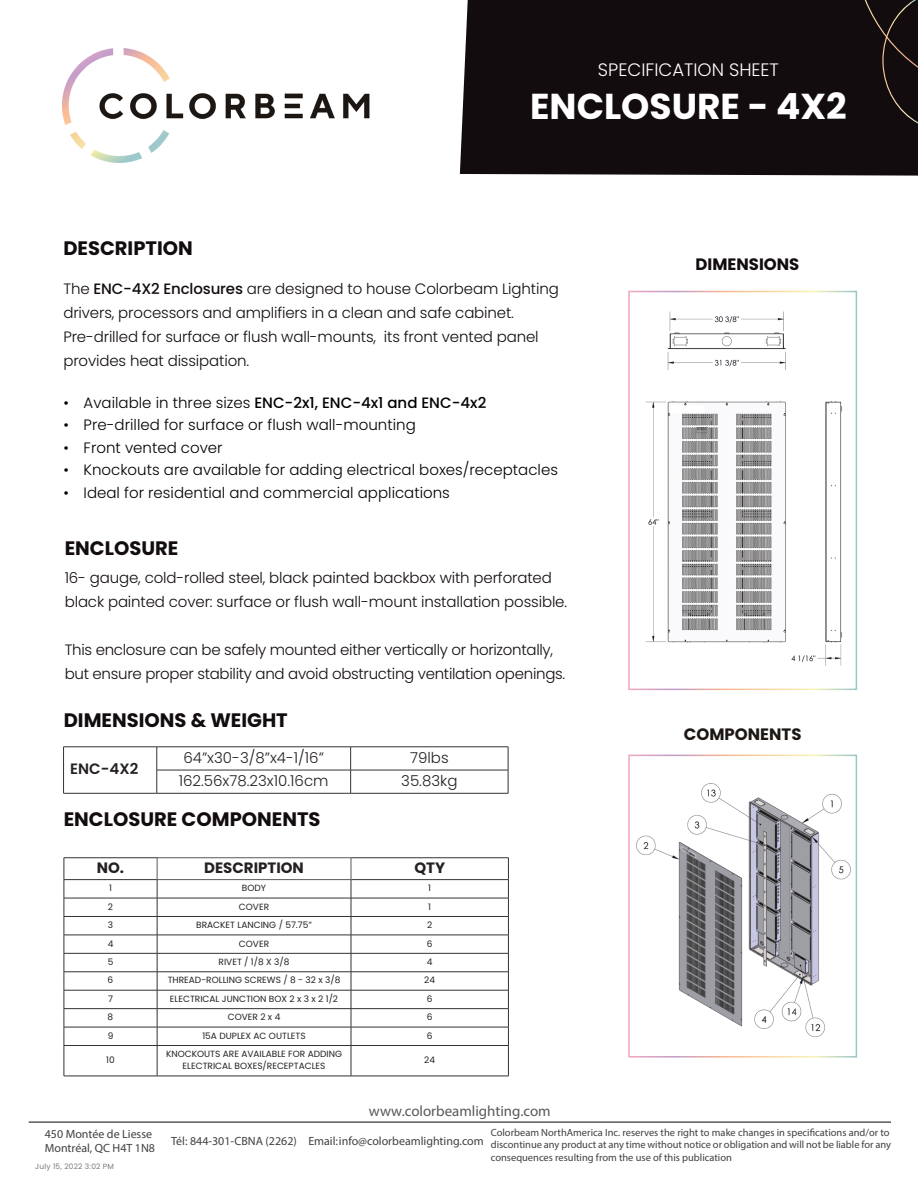
<style>
.page{position:relative;width:918px;height:1188px;background:#fff}
.page>*{position:absolute;margin:0;border:0;box-sizing:border-box;transform-origin:0 0}
.t1{font:700 36px "Poppins";color:#fff}
.t2{font:700 19.5px "Poppins";color:#120c0e}
.t3{font:300 18px "Poppins";color:#fff}
.t4{font:700 16.5px "Poppins";color:#120c0e}
.t5{font:700 16.5px "Poppins";color:#1d1714}
.t6{font:300 15px/24px "Poppins";letter-spacing:-.01em;color:#120c0e}
.t7{font:300 15px "Poppins";color:#000}
.t8{font:300 15px "Poppins";color:#252021}
.t9{font:500 15px "Poppins";color:#000}
.t10{font:15px "Myriad Pro";color:#58595b}
.t11{font:700 15px "Poppins";color:#252021}
.t12{font:600 15px "Poppins";color:#252021}
.t13{font:12px/14.4px "Myriad Pro";color:#414042}
.t14{font:10.5px/12.6px "Myriad Pro";color:#414042}
.t15{font:9px/12px "Poppins";color:#252021;text-align:center}
.t16{font:7.5px "Poppins";letter-spacing:.025em;color:#797979}
.s1{font-weight:500}
.s2{font-weight:300}
</style>
<div class="page">
<div style="left:460px;top:0;width:458px;height:176px;background:#120c0e"></div>
<svg style="left:865px;top:0;width:53px;height:124px;background:#1b1414"></svg>
<img style="left:645px;top:311px;width:198px;height:355px">
<div style="left:628px;top:291px;width:229px;height:399px;border:2px solid #fff"></div>
<hr style="left:29px;top:1121px;width:862px;height:2px;background:#58595b">
<img style="left:63px;top:48px;width:306px;height:114px">
<svg style="left:350px;top:748px;width:1px;height:45px"></svg>
<svg style="left:508px;top:747px;width:1px;height:46px"></svg>
<hr style="left:157px;top:747px;width:194px;height:1px;background:#373132">
<hr style="left:351px;top:747px;width:157px;height:1px;background:#373132">
<hr style="left:157px;top:770px;width:194px;height:1px;background:#373132">
<hr style="left:351px;top:770px;width:157px;height:1px;background:#373132">
<hr style="left:157px;top:793px;width:194px;height:1px;background:#373132">
<hr style="left:351px;top:793px;width:157px;height:1px;background:#373132">
<hr style="left:63px;top:747px;width:94px;height:1px;background:#373132">
<svg style="left:63px;top:748px;width:1px;height:45px"></svg>
<svg style="left:157px;top:747px;width:1px;height:46px"></svg>
<hr style="left:63px;top:793px;width:94px;height:1px;background:#373132">
<img style="left:636px;top:783px;width:215px;height:254px">
<div style="left:628px;top:755px;width:229px;height:303px;border:2px solid #fff"></div>
<svg style="left:508px;top:858px;width:1px;height:187px"></svg>
<hr style="left:351px;top:1046px;width:1px;height:30px;background:#373132">
<hr style="left:508px;top:1046px;width:1px;height:30px;background:#373132">
<hr style="left:64px;top:879px;width:93px;height:1px;background:#373132">
<hr style="left:351px;top:857px;width:158px;height:1px;background:#373132">
<hr style="left:351px;top:879px;width:158px;height:1px;background:#373132">
<hr style="left:157px;top:898px;width:194px;height:1px;background:#373132">
<hr style="left:351px;top:898px;width:158px;height:1px;background:#373132">
<hr style="left:157px;top:916px;width:194px;height:1px;background:#373132">
<hr style="left:351px;top:916px;width:158px;height:1px;background:#373132">
<hr style="left:157px;top:935px;width:194px;height:1px;background:#373132">
<hr style="left:351px;top:935px;width:158px;height:1px;background:#373132">
<hr style="left:157px;top:953px;width:194px;height:1px;background:#373132">
<hr style="left:351px;top:953px;width:158px;height:1px;background:#373132">
<hr style="left:157px;top:972px;width:194px;height:1px;background:#373132">
<hr style="left:351px;top:972px;width:158px;height:1px;background:#373132">
<hr style="left:157px;top:990px;width:194px;height:1px;background:#373132">
<hr style="left:351px;top:990px;width:158px;height:1px;background:#373132">
<hr style="left:157px;top:1008px;width:194px;height:1px;background:#373132">
<hr style="left:351px;top:1008px;width:158px;height:1px;background:#373132">
<hr style="left:157px;top:1027px;width:194px;height:1px;background:#373132">
<hr style="left:351px;top:1027px;width:158px;height:1px;background:#373132">
<hr style="left:157px;top:1045px;width:194px;height:1px;background:#373132">
<hr style="left:351px;top:1045px;width:158px;height:1px;background:#373132">
<hr style="left:157px;top:1076px;width:194px;height:1px;background:#373132">
<hr style="left:351px;top:1076px;width:158px;height:1px;background:#373132">
<hr style="left:64px;top:857px;width:93px;height:1px;background:#373132">
<hr style="left:64px;top:898px;width:93px;height:1px;background:#373132">
<hr style="left:64px;top:916px;width:93px;height:1px;background:#373132">
<hr style="left:64px;top:935px;width:93px;height:1px;background:#373132">
<hr style="left:64px;top:953px;width:93px;height:1px;background:#373132">
<hr style="left:64px;top:972px;width:93px;height:1px;background:#373132">
<hr style="left:64px;top:990px;width:93px;height:1px;background:#373132">
<hr style="left:64px;top:1008px;width:93px;height:1px;background:#373132">
<hr style="left:64px;top:1027px;width:93px;height:1px;background:#373132">
<svg style="left:64px;top:858px;width:1px;height:187px"></svg>
<hr style="left:64px;top:1045px;width:93px;height:1px;background:#373132">
<hr style="left:64px;top:1046px;width:1px;height:30px;background:#373132">
<hr style="left:157px;top:1046px;width:1px;height:30px;background:#373132">
<hr style="left:64px;top:1076px;width:93px;height:1px;background:#373132">
<hr style="left:157px;top:857px;width:194px;height:1px;background:#58595b">
<svg style="left:157px;top:858px;width:1px;height:187px"></svg>
<svg style="left:351px;top:858px;width:1px;height:187px"></svg>
<hr style="left:157px;top:879px;width:194px;height:1px;background:#58595b">
<p class="t3" style="left:598px;top:59px;width:183px">SPECIFICATION SHEET</p>
<h1 class="t1" style="left:530px;top:85px;width:318px">ENCLOSURE - 4X2</h1>
<h2 class="t2" style="left:63px;top:237px;width:131px">DESCRIPTION</h2>
<p class="t6" style="left:63px;top:277px;width:497px">The <span class="s1">ENC-4X2 Enclosures</span> are designed to house Colorbeam Lighting drivers, processors and amplifiers in a clean and safe cabinet.<br>Pre-drilled for surface or flush wall-mounts, its front vented panel provides heat dissipation.</p>
<p class="t9" style="left:63px;top:394px;width:424px"><span class="s2">• Available in three sizes</span> ENC-2x1, ENC-4x1 and ENC-4x2</p>
<p class="t7" style="left:63px;top:416px;width:354px">• Pre-drilled for surface or flush wall-mounting</p>
<p class="t7" style="left:63px;top:439px;width:161px">• Front vented cover</p>
<p class="t7" style="left:63px;top:461px;width:496px">• Knockouts are available for adding electrical boxes/receptacles</p>
<p class="t7" style="left:63px;top:484px;width:388px">• Ideal for residential and commercial applications</p>
<h2 class="t2" style="left:65px;top:536px;width:115px">ENCLOSURE</h2>
<p class="t6" style="left:65px;top:566px;width:504px">16- gauge, cold-rolled steel, black painted backbox with perforated black painted cover: surface or flush wall-mount installation possible.</p>
<p class="t6" style="left:65px;top:638px;width:502px">This enclosure can be safely mounted either vertically or horizontally, but ensure proper stability and avoid obstructing ventilation openings.</p>
<h2 class="t2" style="left:64px;top:709px;width:226px">DIMENSIONS &amp; WEIGHT</h2>
<p class="t12" style="left:70px;top:760px;width:70px">ENC-4X2</p>
<p class="t8" style="left:183px;top:749px;width:142px">64”x30-3/8”x4-1/16”</p>
<p class="t8" style="left:410px;top:749px;width:40px">79lbs</p>
<p class="t8" style="left:179px;top:772px;width:151px">162.56x78.23x10.16cm</p>
<p class="t8" style="left:401px;top:772px;width:58px">35.83kg</p>
<h2 class="t2" style="left:64px;top:808px;width:258px">ENCLOSURE COMPONENTS</h2>
<p class="t11" style="left:97px;top:859px;width:29px">NO.</p>
<p class="t11" style="left:204px;top:859px;width:101px">DESCRIPTION</p>
<p class="t11" style="left:414px;top:859px;width:32px">QTY</p>
<p class="t15" style="left:109px;top:882px;width:4px">1</p>
<p class="t15" style="left:242px;top:882px;width:26px">BODY</p>
<p class="t15" style="left:428px;top:882px;width:4px">1</p>
<p class="t15" style="left:108px;top:901px;width:7px">2</p>
<p class="t15" style="left:239px;top:901px;width:32px">COVER</p>
<p class="t15" style="left:428px;top:901px;width:4px">1</p>
<p class="t15" style="left:108px;top:919px;width:7px">3</p>
<p class="t15" style="left:196px;top:919px;width:117px">BRACKET LANCING / 57.75”</p>
<p class="t15" style="left:427px;top:919px;width:7px">2</p>
<p class="t15" style="left:108px;top:937px;width:7px">4</p>
<p class="t15" style="left:239px;top:937px;width:32px">COVER</p>
<p class="t15" style="left:427px;top:937px;width:7px">6</p>
<p class="t15" style="left:108px;top:956px;width:7px">5</p>
<p class="t15" style="left:219px;top:956px;width:72px">RIVET / 1/8 X 3/8</p>
<p class="t15" style="left:427px;top:956px;width:7px">4</p>
<p class="t15" style="left:108px;top:974px;width:7px">6</p>
<p class="t15" style="left:168px;top:974px;width:174px">THREAD-ROLLING SCREWS / 8 - 32 x 3/8</p>
<p class="t15" style="left:424px;top:974px;width:12px">24</p>
<p class="t15" style="left:108px;top:993px;width:6px">7</p>
<p class="t15" style="left:170px;top:993px;width:170px">ELECTRICAL JUNCTION BOX 2 x 3 x 2 1/2</p>
<p class="t15" style="left:427px;top:993px;width:7px">6</p>
<p class="t15" style="left:108px;top:1011px;width:7px">8</p>
<p class="t15" style="left:228px;top:1011px;width:54px">COVER 2 x 4</p>
<p class="t15" style="left:427px;top:1011px;width:7px">6</p>
<p class="t15" style="left:108px;top:1030px;width:7px">9</p>
<p class="t15" style="left:202px;top:1030px;width:105px">15A DUPLEX AC OUTLETS</p>
<p class="t15" style="left:427px;top:1030px;width:7px">6</p>
<p class="t15" style="left:106px;top:1054px;width:10px">10</p>
<p class="t15" style="left:166px;top:1048px;width:178px">KNOCKOUTS ARE AVAILABLE FOR ADDING<br>ELECTRICAL BOXES/RECEPTACLES</p>
<p class="t15" style="left:424px;top:1054px;width:12px">24</p>
<p class="t4" style="left:696px;top:255px;width:105px">DIMENSIONS</p>
<p class="t5" style="left:684px;top:724px;width:119px">COMPONENTS</p>
<p class="t10" style="left:369px;top:1102px;width:183px">www.colorbeamlighting.com</p>
<p class="t14" style="left:491px;top:1126px;width:402px">Colorbeam NorthAmerica Inc. reserves the right to make changes in specifications and/or to discontinue any product at any time without notice or obligation and will not be liable for any consequences resulting from the use of this publication</p>
<p class="t13" style="left:45px;top:1127px;width:112px">450 Montée de Liesse<br>Montréal, QC H4T 1N8</p>
<p class="t13" style="left:308px;top:1133px;width:177px">Email: info@colorbeamlighting.com</p>
<p class="t13" style="left:171px;top:1133px;width:127px">Tél: 844-301-CBNA (2262)</p>
<p class="t16" style="left:35px;top:1162px;width:80px">July 15, 2022 3:02 PM</p>
</div>
